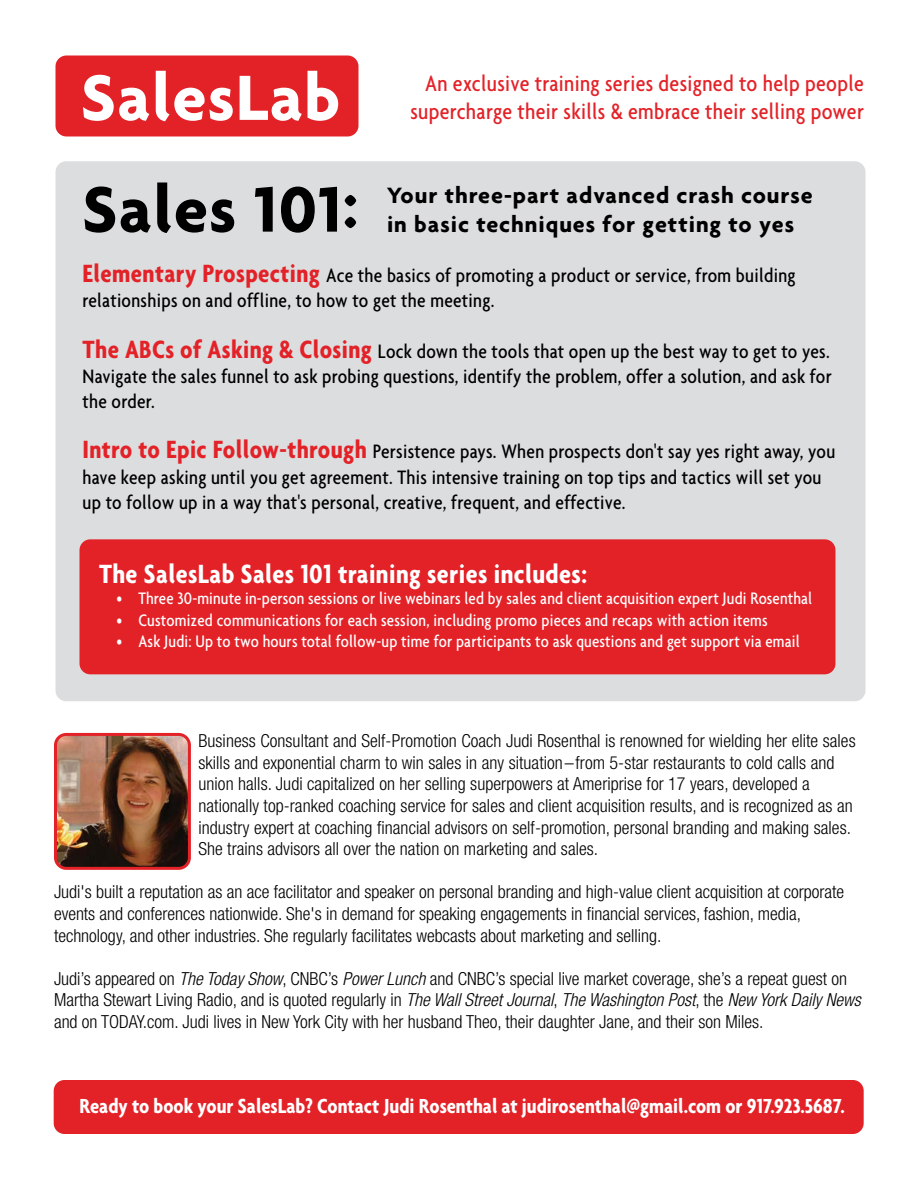
<style>
.page{position:relative;width:918px;height:1188px;background:#fff}
.page>*{position:absolute;margin:0;border:0;box-sizing:border-box;transform-origin:0 0}
.t1{font:700 69px "Agenda";letter-spacing:.015em;color:#000}
.t2{font:700 69px "Agenda";letter-spacing:.015em;color:#fff}
.t3{font:700 condensed 28.5px "Agenda";letter-spacing:.015em;color:#fff}
.t4{font:500 condensed 24px "Agenda";letter-spacing:.015em;color:#e32228}
.t5{font:700 24px/28.8px "Agenda";letter-spacing:.04em;color:#000}
.t6{font:700 condensed 22.05px "Agenda";color:#fff}
.t7{font:500 condensed 21px/25.2px "Agenda";letter-spacing:.015em;color:#000}
.t8{font:300 condensed 18px/21.6px "Helvetica Neue";letter-spacing:.005em;color:#000}
.t9{font:500 condensed 18px "Agenda";letter-spacing:.01em;color:#fff}
.s1{font-weight:700;font-size:27px;color:#e32228}
.s2{font-style:italic}
</style>
<div class="page">
<div style="left:55px;top:55px;width:303px;height:81px;background:#e32228;border-radius:11px"></div>
<div style="left:56px;top:161px;width:810px;height:540px;background:#dcddde;border-radius:11px"></div>
<div style="left:54px;top:1080px;width:810px;height:54px;background:#e32228;border-radius:11px"></div>
<div style="left:80px;top:539px;width:756px;height:135px;background:#e32228;border-radius:11px"></div>
<img style="left:58px;top:737px;width:129px;height:129px">
<div style="left:54px;top:733px;width:137px;height:137px;border:3px solid #e32228;border-radius:11px"></div>
<h1 class="t2" style="left:81px;top:56px;width:261px">SalesLab</h1>
<h3 class="t4" style="left:425px;top:69px;width:440px">An exclusive training series designed to help people</h3>
<h3 class="t4" style="left:410px;top:98px;width:455px">supercharge their skills &amp; embrace their selling power</h3>
<h1 class="t1" style="left:82px;top:167px;width:277px">Sales 101:</h1>
<p class="t7" style="left:82px;top:262px;width:715px"><span class="s1">Elementary Prospecting</span> Ace the basics of promoting a product or service, from building relationships on and offline, to how to get the meeting.</p>
<p class="t7" style="left:82px;top:338px;width:751px;text-align:justify"><span class="s1">The ABCs of Asking &amp; Closing</span> Lock down the tools that open up the best way to get to yes.<br>Navigate the sales funnel to ask probing questions, identify the problem, offer a solution, and ask for the order.</p>
<p class="t7" style="left:82px;top:439px;width:754px"><span class="s1">Intro to Epic Follow-through</span> Persistence pays. When prospects don't say yes right away, you have keep asking until you get agreement. This intensive training on top tips and tactics will set you up to follow up in a way that's personal, creative, frequent, and effective.</p>
<h3 class="t5" style="left:387px;top:180px;width:427px">Your three-part advanced crash course in basic techniques for getting to yes</h3>
<h2 class="t3" style="left:99px;top:557px;width:490px">The SalesLab Sales 101 training series includes:</h2>
<p class="t9" style="left:116px;top:588px;width:697px">• Three 30-minute in-person sessions or live webinars led by sales and client acquisition expert Judi Rosenthal</p>
<p class="t9" style="left:116px;top:610px;width:653px">• Customized communications for each session, including promo pieces and recaps with action items</p>
<p class="t9" style="left:116px;top:631px;width:685px">• Ask Judi: Up to two hours total follow-up time for participants to ask questions and get support via email</p>
<p class="t8" style="left:198px;top:730px;width:659px">Business Consultant and Self-Promotion Coach Judi Rosenthal is renowned for wielding her elite sales skills and exponential charm to win sales in any situation–from 5-star restaurants to cold calls and union halls. Judi capitalized on her selling superpowers at Ameriprise for 17 years, developed a nationally top-ranked coaching service for sales and client acquisition results, and is recognized as an industry expert at coaching financial advisors on self-promotion, personal branding and making sales.<br>She trains advisors all over the nation on marketing and sales.</p>
<p class="t8" style="left:54px;top:881px;width:792px">Judi's built a reputation as an ace facilitator and speaker on personal branding and high-value client acquisition at corporate events and conferences nationwide. She's in demand for speaking engagements in financial services, fashion, media, technology, and other industries. She regularly facilitates webcasts about marketing and selling.</p>
<p class="t8" style="left:54px;top:968px;width:808px">Judi’s appeared on <span class="s2">The Today Show</span>, CNBC’s <span class="s2">Power Lunch</span> and CNBC’s special live market coverage, she’s a repeat guest on<br>Martha Stewart Living Radio, and is quoted regularly in <span class="s2">The Wall Street Journal</span>, <span class="s2">The Washington Post</span>, the <span class="s2">New York Daily News </span>and on TODAY.com. Judi lives in New York City with her husband Theo, their daughter Jane, and their son Miles.</p>
<p class="t6" style="left:80px;top:1093px;width:767px">Ready to book your SalesLab? Contact Judi Rosenthal at judirosenthal@gmail.com or 917.923.5687.</p>
</div>
